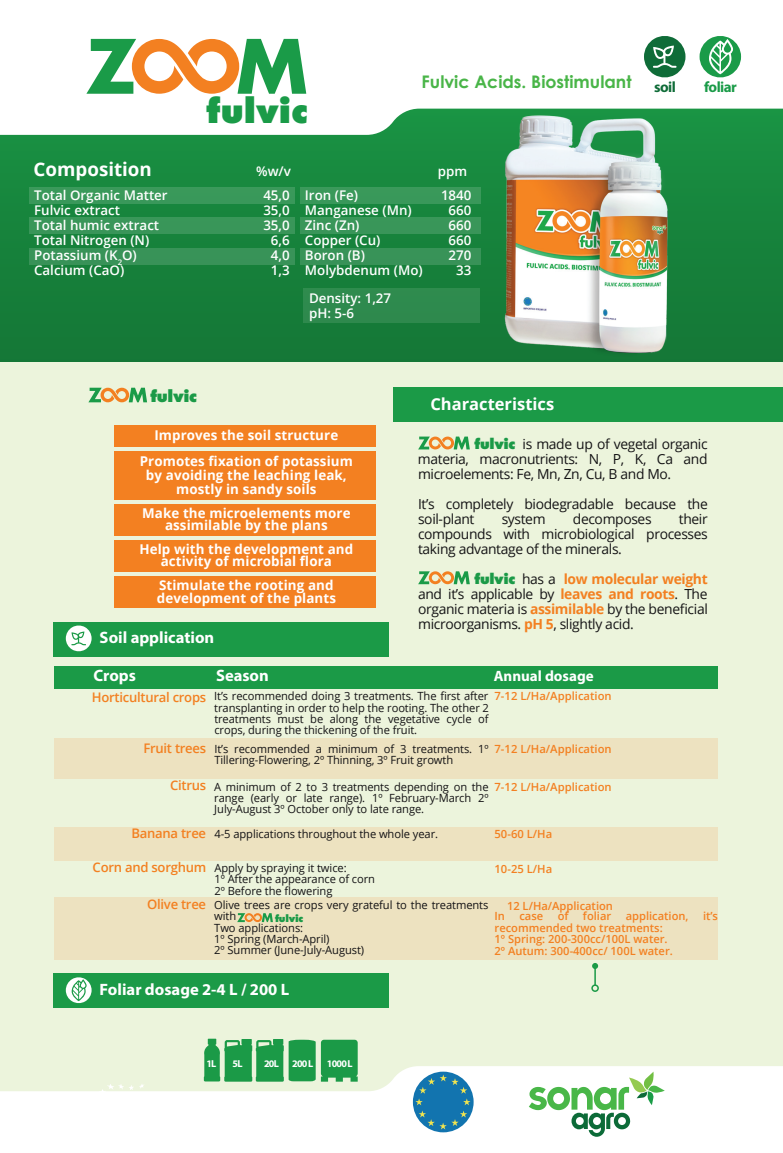
<style>
.page{position:relative;width:783px;height:1153px;background:#fff}
.page>*{position:absolute;margin:0;border:0;box-sizing:border-box;transform-origin:0 0}
.t1{font:800 32.85px "Futura";color:#1a9b48}
.t2{font:700 18.75px "Open Sans";color:#fff}
.t3{font:700 17.4px "Century Gothic";color:#49b548}
.t4{font:700 16.5px "Myriad Pro";color:#fff}
.t5{font:700 16.5px "Open Sans";color:#fff}
.t6{font:800 15.75px "Futura";letter-spacing:-.025em;color:#1b9a47}
.t7{font:700 15px "Myriad Pro";color:#fff}
.t8{font:700 15px "Myriad Pro";letter-spacing:-.04em;color:#1a9b48}
.t9{font:700 15px "Myriad Pro";color:#0f6c38}
.t10{font:13.8px/15px "Open Sans";letter-spacing:-.025em;color:#141315;text-align:justify}
.t11{font:700 13.5px/12px "Open Sans";letter-spacing:.005em;color:#fff;text-align:center}
.t12{font:600 13.35px/15px "Open Sans";color:#fff}
.t13{font:600 13.2px "Open Sans";letter-spacing:-.02em;color:#f38021}
.t14{font:11.25px/11.2px "Open Sans";letter-spacing:-.005em;color:#141315}
.t15{font:600 11.25px/11.4px "Open Sans";color:#f38021}
.t16{font:700 10.05px "Myriad Pro";letter-spacing:-.075em;color:#fff}
.t17{font:800 9.6px "Futura";letter-spacing:-.025em;color:#1b9a47}
.s1{font-family:"Futura";font-weight:800;color:#ecf4dc}
.s2{font-family:"Futura";font-weight:800;color:#1b9a47}
.s3{font-weight:700;color:#f38021}
</style>
<div class="page">
<div style="left:0;top:0;width:782px;height:1152px;background:#ecf4dc"></div>
<svg style="left:0;top:135px;width:782px;height:227px;background:#16823b"></svg>
<svg style="left:0;top:1065px;width:782px;height:87px;background:#fbfdf9"></svg>
<svg style="left:0;top:0;width:782px;height:135px;background:#eff7f2"></svg>
<svg style="left:528px;top:1071px;width:136px;height:65px;background:#c9e5cb"></svg>
<div style="left:393px;top:387px;width:389px;height:35px;background:#1b9a47"></div>
<svg style="left:89px;top:1083px;width:56px;height:32px"></svg>
<svg style="left:418px;top:436px;width:51px;height:13px"></svg>
<svg style="left:418px;top:571px;width:51px;height:13px"></svg>
<svg style="left:86px;top:39px;width:220px;height:55px;background:#b1bc88"></svg>
<div style="left:55px;top:666px;width:663px;height:22px;background:#1b9a47"></div>
<div style="left:55px;top:738px;width:663px;height:40px;background:#ede2c0"></div>
<div style="left:55px;top:827px;width:663px;height:33px;background:#ede2c0"></div>
<div style="left:55px;top:896px;width:663px;height:63px;background:#ede2c0"></div>
<svg style="left:237px;top:913px;width:36px;height:9px"></svg>
<svg style="left:88px;top:387px;width:59px;height:15px"></svg>
<div style="left:54px;top:973px;width:335px;height:35px;background:#1b9a47"></div>
<svg style="left:66px;top:977px;width:26px;height:26px"></svg>
<div style="left:54px;top:621px;width:335px;height:35px;background:#1b9a47"></div>
<svg style="left:66px;top:625px;width:26px;height:26px"></svg>
<div style="left:591px;top:984px;width:7px;height:7px;border:2px solid #1b9a47;border-radius:50%"></div>
<svg style="left:592px;top:963px;width:6px;height:22px"></svg>
<svg style="left:699px;top:35px;width:41px;height:43px;background:#76c392"></svg>
<div style="left:115px;top:425px;width:261px;height:21px;background:#f38021"></div>
<div style="left:115px;top:451px;width:261px;height:48px;background:#f38021"></div>
<div style="left:115px;top:504px;width:261px;height:32px;background:#f38021"></div>
<div style="left:115px;top:540px;width:261px;height:32px;background:#f38021"></div>
<div style="left:115px;top:576px;width:261px;height:32px;background:#f38021"></div>
<svg style="left:643px;top:35px;width:42px;height:43px;background:#629f7d"></svg>
<img style="left:492px;top:107px;width:179px;height:254px">
<div style="left:648px;top:292px;width:17px;height:30px;background:#fff"></div>
<svg style="left:321px;top:1039px;width:36px;height:42px;background:#269e4f"></svg>
<svg style="left:204px;top:1038px;width:111px;height:43px"></svg>
<svg style="left:413px;top:1071px;width:60px;height:61px"></svg>
<svg style="left:415px;top:1074px;width:55px;height:55px;background:#3a8ab1"></svg>
<div style="left:30px;top:188px;width:265px;height:16px;background:#39985a"></div>
<div style="left:30px;top:217px;width:265px;height:17px;background:#399659"></div>
<div style="left:30px;top:248px;width:265px;height:16px;background:#389358"></div>
<div style="left:300px;top:188px;width:181px;height:16px;background:#39985a"></div>
<div style="left:300px;top:217px;width:181px;height:17px;background:#399659"></div>
<div style="left:300px;top:248px;width:181px;height:16px;background:#389358"></div>
<div style="left:303px;top:288px;width:176px;height:35px;background:#2e8a4e"></div>
<h2 class="t2" style="left:34px;top:156px;width:120px">Composition</h2>
<p class="t12" style="left:34px;top:188px;width:135px">Total Organic Matter<br>Fulvic extract<br>Total humic extract<br>Total Nitrogen (N)<br>Potassium (K<sub>2</sub>O)<br>Calcium (CaO)</p>
<h1 class="t1" style="left:206px;top:89px;width:103px">fulvic</h1>
<p class="t12" style="left:256px;top:163px;width:36px">%w/v</p>
<h3 class="t3" style="left:421px;top:68px;width:211px">Fulvic Acids. Biostimulant</h3>
<p class="t12" style="left:438px;top:163px;width:31px">ppm</p>
<p class="t12" style="left:263px;top:188px;width:28px;text-align:center">45,0<br>35,0<br>35,0<br>6,6<br>4,0<br>1,3</p>
<p class="t12" style="left:305px;top:188px;width:119px">Iron (Fe)<br>Manganese (Mn)<br>Zinc (Zn)<br>Copper (Cu)<br>Boron (B)<br>Molybdenum (Mo)</p>
<p class="t12" style="left:309px;top:290px;width:84px;line-height:15.5px">Density: 1,27 pH: 5-6</p>
<p class="t12" style="left:441px;top:188px;width:32px;text-align:right">1840<br>660<br>660<br>660<br>270<br>33</p>
<h3 class="t9" style="left:654px;top:77px;width:23px">soil</h3>
<h3 class="t6" style="left:151px;top:386px;width:48px">fulvic</h3>
<h3 class="t5" style="left:430px;top:392px;width:125px">Characteristics</h3>
<h3 class="t8" style="left:704px;top:77px;width:34px">foliar</h3>
<p class="t11" style="left:140px;top:421px;width:215px;line-height:26.2px">Improves the soil structure<br>Promotes fixation of potassium</p>
<p class="t11" style="left:146px;top:467px;width:202px;line-height:14.2px">by avoiding the leaching leak, mostly in sandy soils</p>
<p class="t11" style="left:142px;top:507px;width:210px">Make the microelements more assimilable by the plans</p>
<p class="t11" style="left:139px;top:543px;width:215px">Help with the development and activity of microbial flora</p>
<p class="t11" style="left:157px;top:579px;width:181px;text-align:left">Stimulate the rooting and development of the plants</p>
<h3 class="t4" style="left:100px;top:627px;width:116px">Soil application</h3>
<p class="t10" style="left:418px;top:436px;width:291px"><span class="s1">ZOOM</span> <span class="s2">fulvic</span> is made up of vegetal organic materia, macronutrients: N, P, K, Ca and microelements: Fe, Mn, Zn, Cu, B and Mo.</p>
<p class="t10" style="left:418px;top:496px;width:291px">It’s completely biodegradable because the soil-plant</p>
<p class="t10" style="left:418px;top:511px;width:291px;text-indent:261px">their compounds with microbiological processes taking advantage of the minerals.</p>
<p class="t10" style="left:418px;top:571px;width:291px"><span class="s1">ZOOM</span> <span class="s2">fulvic</span> has a <span class="s3">low molecular weight </span>and it’s applicable by <span class="s3">leaves and roots</span>. The organic materia is <span class="s3">assimilable</span> by the beneficial microorganisms. <span class="s3">pH 5</span>, slightly acid.</p>
<p class="t10" style="left:501px;top:511px;width:45px">system</p>
<p class="t10" style="left:572px;top:511px;width:80px">decomposes</p>
<h3 class="t4" style="left:93px;top:665px;width:44px">Crops</h3>
<h3 class="t4" style="left:216px;top:665px;width:54px">Season</h3>
<h3 class="t7" style="left:493px;top:666px;width:101px">Annual dosage</h3>
<p class="t14" style="left:214px;top:690px;width:276px;text-align:justify">It’s recommended doing 3 treatments. The first after transplanting in order to help the rooting. The other 2 treatments must be along the vegetative cycle of crops, during the thickening of the fruit.</p>
<p class="t14" style="left:214px;top:742px;width:276px">It’s recommended a minimum of 3 treatments. 1º<br>Tillering-Flowering, 2º Thinning, 3º Fruit growth</p>
<p class="t13" style="left:92px;top:688px;width:116px">Horticultural crops</p>
<p class="t13" style="left:143px;top:738px;width:64px">Fruit trees</p>
<p class="t13" style="left:170px;top:776px;width:38px">Citrus</p>
<p class="t13" style="left:131px;top:824px;width:76px">Banana tree</p>
<p class="t13" style="left:93px;top:857px;width:115px">Corn and sorghum</p>
<p class="t13" style="left:147px;top:894px;width:61px">Olive tree</p>
<p class="t15" style="left:494px;top:690px;width:119px">7-12 L/Ha/Application</p>
<p class="t15" style="left:494px;top:742px;width:119px">7-12 L/Ha/Application</p>
<p class="t14" style="left:214px;top:780px;width:276px;text-align:justify">A minimum of 2 to 3 treatments depending on the range (early or late range). 1º February-March 2º July-August 3º October only to late range.</p>
<p class="t15" style="left:494px;top:780px;width:119px">7-12 L/Ha/Application</p>
<p class="t14" style="left:214px;top:828px;width:225px">4-5 applications throughout the whole year.</p>
<p class="t14" style="left:214px;top:862px;width:162px">Apply by spraying it twice:<br>1º After the appearance of corn<br>2º Before the flowering</p>
<p class="t14" style="left:214px;top:899px;width:275px">Olive trees are crops very grateful to the treatments with<br>Two applications:<br>1º Spring (March-April)<br>2º Summer (June-July-August)</p>
<p class="t15" style="left:494px;top:828px;width:59px">50-60 L/Ha</p>
<p class="t15" style="left:494px;top:862px;width:59px">10-25 L/Ha</p>
<p class="t15" style="left:507px;top:899px;width:107px">12 L/Ha/Application</p>
<p class="t15" style="left:494px;top:910px;width:12px">In</p>
<p class="t15" style="left:519px;top:910px;width:25px">case</p>
<p class="t15" style="left:557px;top:910px;width:12px">of</p>
<p class="t15" style="left:582px;top:910px;width:30px">foliar</p>
<p class="t15" style="left:625px;top:910px;width:64px">application,</p>
<p class="t15" style="left:702px;top:910px;width:17px">it’s</p>
<p class="t15" style="left:494px;top:921px;width:180px">recommended two treatments:<br>1º Spring: 200-300cc/100L water.<br>2º Autum: 300-400cc/ 100L water.</p>
<p class="t17" style="left:275px;top:912px;width:30px">fulvic</p>
<h3 class="t4" style="left:100px;top:978px;width:191px">Foliar dosage 2-4 L / 200 L</h3>
<p class="t16" style="left:206px;top:1056px;width:11px">1L</p>
<p class="t16" style="left:264px;top:1056px;width:16px">20L</p>
<p class="t16" style="left:232px;top:1056px;width:11px">5L</p>
<p class="t16" style="left:292px;top:1056px;width:22px">200 L</p>
<p class="t16" style="left:327px;top:1056px;width:27px">1000 L</p>
</div>
